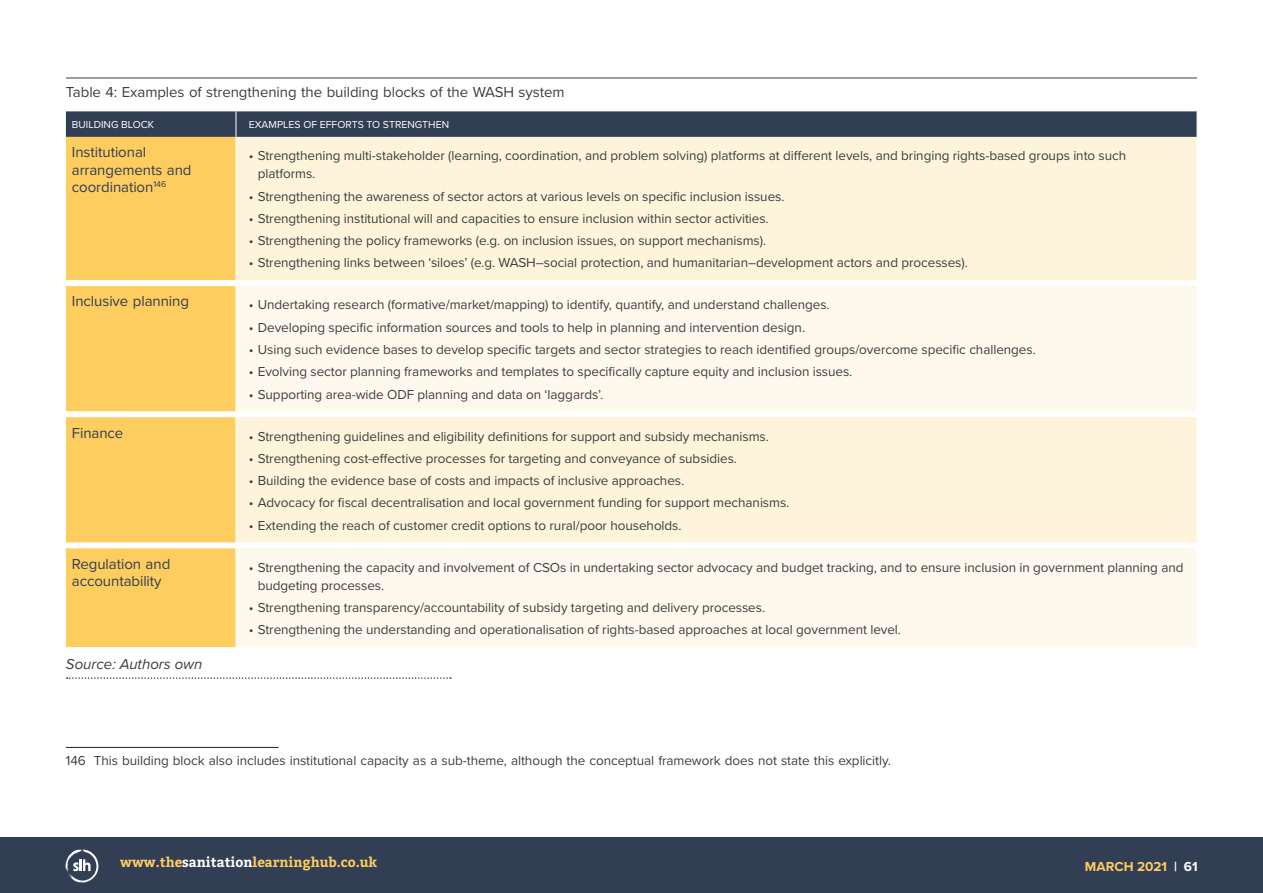
<style>
.page{position:relative;width:1263px;height:893px;background:#fff}
.page>*{position:absolute;margin:0;border:0;box-sizing:border-box;transform-origin:0 0}
.Table_Title_-_Horizo{font:15px/17.2px "Proxima Nova";letter-spacing:-.005em;color:#323e54}
.Glossary___Image_Cap{font:15px "Proxima Nova";letter-spacing:-.005em;color:#3e3e3f}
.Contents{font:italic 15px "Proxima Nova";color:#3e3e3f}
.Footnote_follow{font:13.5px/18px "Proxima Nova";letter-spacing:-.005em;color:#3e3e3f}
.t1{font:700 13.5px "Bitter";color:#fecd60}
.t2{font:700 13.5px "Proxima Nova";color:#fecd60}
.Table_Data_Title{font:10.5px "Proxima Nova";color:#fff}
.s1{color:#fff}
</style>
<div class="page">
<hr style="left:66px;top:78px;width:1131px;height:1px;background:#3e3e3f">
<div style="left:66px;top:137px;width:170px;height:510px;background:#fecd60"></div>
<div style="left:237px;top:137px;width:960px;height:143px;background:#fef4dc"></div>
<svg style="left:237px;top:286px;width:960px;height:361px;background:#fef7e7"></svg>
<svg style="left:66px;top:111px;width:1131px;height:26px;background:#364257"></svg>
<hr style="left:66px;top:747px;width:213px;height:1px;background:#231f20">
<svg style="left:67px;top:677px;width:384px;height:2px"></svg>
<div style="left:0;top:838px;width:1263px;height:55px;background:#323e54"></div>
<svg style="left:65px;top:849px;width:33px;height:34px"></svg>
<p class="Glossary___Image_Cap" style="left:66px;top:81px;width:500px">Table 4: Examples of strengthening the building blocks of the WASH system</p>
<p class="Table_Data_Title" style="left:72px;top:117px;width:84px">BUILDING BLOCK</p>
<p class="Table_Data_Title" style="left:249px;top:117px;width:202px">EXAMPLES OF EFFORTS TO STRENGTHEN</p>
<p class="Table_Title_-_Horizo" style="left:72px;top:143px;width:121px">Institutional arrangements and coordination<sup>146</sup></p>
<p class="Footnote_follow" style="left:258px;top:146px;width:870px;text-indent:-9px">• Strengthening multi-stakeholder (learning, coordination, and problem solving) platforms at different levels, and bringing rights-based groups into such platforms.</p>
<p class="Footnote_follow" style="left:249px;top:186px;width:537px">• Strengthening the awareness of sector actors at various levels on specific inclusion issues.</p>
<p class="Footnote_follow" style="left:249px;top:209px;width:521px">• Strengthening institutional will and capacities to ensure inclusion within sector activities.</p>
<p class="Footnote_follow" style="left:249px;top:231px;width:519px">• Strengthening the policy frameworks (e.g. on inclusion issues, on support mechanisms).</p>
<p class="Footnote_follow" style="left:249px;top:253px;width:721px">• Strengthening links between ‘siloes’ (e.g. WASH–social protection, and humanitarian–development actors and processes).</p>
<p class="Table_Title_-_Horizo" style="left:72px;top:292px;width:119px">Inclusive planning</p>
<p class="Footnote_follow" style="left:249px;top:295px;width:582px">• Undertaking research (formative/market/mapping) to identify, quantify, and understand challenges.</p>
<p class="Footnote_follow" style="left:249px;top:318px;width:558px">• Developing specific information sources and tools to help in planning and intervention design.</p>
<p class="Footnote_follow" style="left:249px;top:340px;width:788px">• Using such evidence bases to develop specific targets and sector strategies to reach identified groups/overcome specific challenges.</p>
<p class="Footnote_follow" style="left:249px;top:362px;width:605px">• Evolving sector planning frameworks and templates to specifically capture equity and inclusion issues.</p>
<p class="Footnote_follow" style="left:249px;top:384px;width:356px">• Supporting area-wide ODF planning and data on ‘laggards’.</p>
<p class="Table_Title_-_Horizo" style="left:72px;top:423px;width:53px">Finance</p>
<p class="Footnote_follow" style="left:249px;top:427px;width:522px">• Strengthening guidelines and eligibility definitions for support and subsidy mechanisms.</p>
<p class="Footnote_follow" style="left:249px;top:449px;width:490px">• Strengthening cost-effective processes for targeting and conveyance of subsidies.</p>
<p class="Footnote_follow" style="left:249px;top:471px;width:437px">• Building the evidence base of costs and impacts of inclusive approaches.</p>
<p class="Footnote_follow" style="left:249px;top:493px;width:542px">• Advocacy for fiscal decentralisation and local government funding for support mechanisms.</p>
<p class="Footnote_follow" style="left:249px;top:516px;width:434px">• Extending the reach of customer credit options to rural/poor households.</p>
<p class="Table_Title_-_Horizo" style="left:72px;top:554px;width:100px">Regulation and accountability</p>
<p class="Footnote_follow" style="left:258px;top:558px;width:927px;text-indent:-9px">• Strengthening the capacity and involvement of CSOs in undertaking sector advocacy and budget tracking, and to ensure inclusion in government planning and budgeting processes.</p>
<p class="Footnote_follow" style="left:249px;top:598px;width:518px">• Strengthening transparency/accountability of subsidy targeting and delivery processes.</p>
<p class="Footnote_follow" style="left:249px;top:620px;width:654px">• Strengthening the understanding and operationalisation of rights-based approaches at local government level.</p>
<p class="Contents" style="left:66px;top:653px;width:138px">Source: Authors own</p>
<p class="Footnote_follow" style="left:66px;top:751px;width:826px">146 This building block also includes institutional capacity as a sub-theme, although the conceptual framework does not state this explicitly.</p>
<p class="t1" style="left:120px;top:854px;width:258px">www.the<span class="s1">sanitation</span>learninghub.co.uk</p>
<p class="t2" style="left:1085px;top:857px;width:114px">MARCH 2021 <span class="s1">| 61</span></p>
</div>
